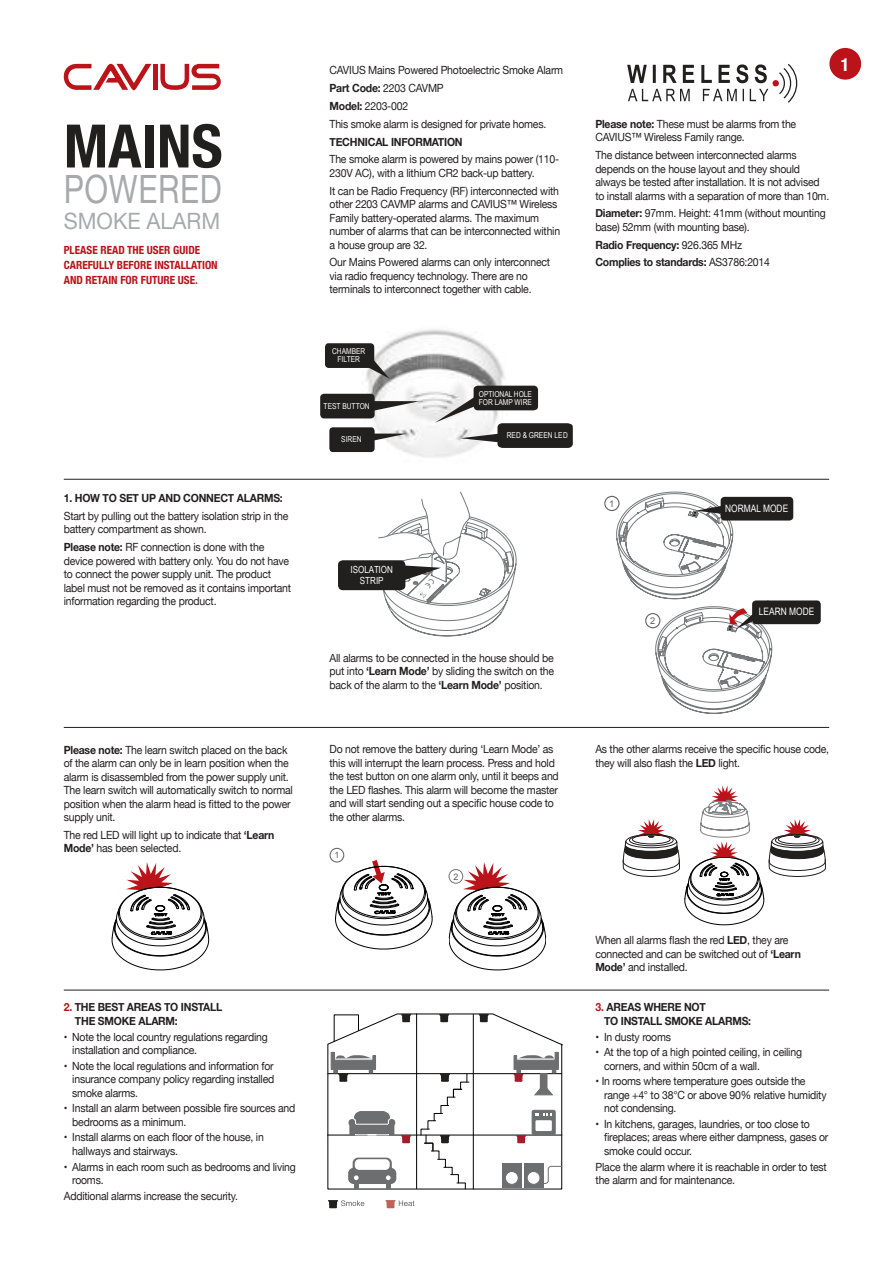
<style>
.page{position:relative;width:893px;height:1263px;background:#fff}
.page>*{position:absolute;margin:0;border:0;box-sizing:border-box;transform-origin:0 0}
.t1{font:700 condensed 60px "Helvetica Neue";color:#221f1f}
.t2{font:39px "Helvetica Neue";letter-spacing:.02em;color:#a7a9ab;scale:.8 1}
.t3{font:22.5px "Helvetica Neue";color:#a7a9ab;scale:.96 1}
.t4{font:700 condensed 18px "Helvetica Neue";color:#fff}
.t5{font:11.25px/13.5px "Helvetica Neue";letter-spacing:-.02em;color:#221f1f;scale:.93 1}
.t6{font:700 11.25px/13.5px "Helvetica Neue";letter-spacing:-.02em;color:#221f1f;scale:.93 1}
.t7{font:700 condensed 11.25px/15px "Helvetica Neue";color:#ba1319}
.t8{font:10.2px "Arial Narrow";color:#fff}
.t9{font:9.75px/11.4px "Arial Narrow";color:#fff;text-align:center}
.t10{font:9.3px "Arial";color:#626366}
.t11{font:9px "Arial";color:#626366}
.t12{font:8.1px/8.9px "Arial Narrow";color:#fff;text-align:center}
.s1{font-weight:700}
.s2{color:#ba1319}
.s3{font-weight:400}
</style>
<div class="page">
<img style="left:354px;top:329px;width:177px;height:129px">
<div style="left:325px;top:343px;width:49px;height:25px;background:#221f1f;border-radius:4px"></div>
<svg style="left:365px;top:358px;width:25px;height:21px"></svg>
<div style="left:474px;top:386px;width:64px;height:24px;background:#221f1f;border-radius:4px"></div>
<div style="left:320px;top:394px;width:55px;height:24px;background:#221f1f;border-radius:4px"></div>
<svg style="left:374px;top:401px;width:46px;height:11px"></svg>
<div style="left:329px;top:427px;width:46px;height:25px;background:#221f1f;border-radius:4px"></div>
<svg style="left:374px;top:433px;width:33px;height:12px"></svg>
<svg style="left:435px;top:396px;width:138px;height:52px"></svg>
<svg style="left:64px;top:64px;width:87px;height:26px"></svg>
<hr style="left:153px;top:64px;width:4px;height:26px;background:#ba1319">
<svg style="left:160px;top:64px;width:61px;height:26px"></svg>
<svg style="left:627px;top:64px;width:171px;height:39px"></svg>
<div style="left:338px;top:560px;width:67px;height:30px;background:#221f1f;border-radius:5px"></div>
<svg style="left:343px;top:492px;width:173px;height:144px"></svg>
<div style="left:604px;top:496px;width:15px;height:15px;border:1px solid #626366;border-radius:50%"></div>
<div style="left:721px;top:497px;width:72px;height:23px;background:#221f1f;border-radius:4px"></div>
<svg style="left:616px;top:492px;width:159px;height:222px"></svg>
<div style="left:752px;top:600px;width:69px;height:24px;background:#221f1f;border-radius:4px"></div>
<div style="left:330px;top:848px;width:14px;height:14px;border:1px solid #626366;border-radius:50%"></div>
<div style="left:448px;top:869px;width:15px;height:15px;border:1px solid #76787a;border-radius:50%"></div>
<hr style="left:64px;top:479px;width:765px;height:1px;background:#221f1f">
<hr style="left:64px;top:727px;width:765px;height:1px;background:#221f1f">
<hr style="left:64px;top:990px;width:765px;height:1px;background:#221f1f">
<svg style="left:328px;top:1200px;width:36px;height:8px"></svg>
<svg style="left:385px;top:1200px;width:29px;height:8px"></svg>
<svg style="left:327px;top:1013px;width:235px;height:176px"></svg>
<div style="left:829px;top:48px;width:32px;height:32px;background:#ba1319;border-radius:50%"></div>
<svg style="left:112px;top:862px;width:97px;height:108px"></svg>
<svg style="left:449px;top:862px;width:97px;height:108px"></svg>
<svg style="left:335px;top:860px;width:97px;height:89px"></svg>
<svg style="left:623px;top:785px;width:203px;height:140px"></svg>
<div style="left:632px;top:835px;width:38px;height:9px;border:1px solid #221f1f;border-radius:50%"></div>
<h1 class="t1" style="left:64px;top:112px;width:160px">MAINS</h1>
<h2 class="t2" style="left:64px;top:161px;width:199px">POWERED</h2>
<h3 class="t3" style="left:64px;top:204px;width:164px">SMOKE ALARM</h3>
<p class="t7" style="left:64px;top:243px;width:155px">PLEASE READ THE USER GUIDE<br>CAREFULLY BEFORE INSTALLATION<br>AND RETAIN FOR FUTURE USE.</p>
<p class="t6" style="left:64px;top:492px;width:237px">1. HOW TO SET UP AND CONNECT ALARMS:</p>
<p class="t5" style="left:64px;top:510px;width:243px">Start by pulling out the battery isolation strip in the battery compartment as shown.</p>
<p class="t5" style="left:64px;top:541px;width:246px"><span class="s1">Please note:</span> RF connection is done with the device powered with battery only. You do not have to connect the power supply unit. The product label must not be removed as it contains important information regarding the product.</p>
<p class="t5" style="left:64px;top:743px;width:248px"><span class="s1">Please note:</span> The learn switch placed on the back of the alarm can only be in learn position when the alarm is disassembled from the power supply unit.<br>The learn switch will automatically switch to normal position when the alarm head is fitted to the power supply unit.</p>
<p class="t5" style="left:64px;top:829px;width:228px">The red LED will light up to indicate that <span class="s1">‘Learn<br>Mode’</span> has been selected.</p>
<p class="t6" style="left:75px;top:1002px;width:160px;text-indent:-11px"><span class="s2">2.</span> THE BEST AREAS TO INSTALL<br>THE SMOKE ALARM:</p>
<p class="t5" style="left:72px;top:1030px;width:212px;text-indent:-9px">• Note the local country regulations regarding installation and compliance.</p>
<p class="t5" style="left:72px;top:1059px;width:219px;text-align:justify;text-indent:-9px">• Note the local regulations and information for insurance company policy regarding installed smoke alarms.</p>
<p class="t5" style="left:72px;top:1102px;width:241px;text-indent:-9px">• Install an alarm between possible fire sources and bedrooms as a minimum.</p>
<p class="t5" style="left:72px;top:1131px;width:208px;text-indent:-9px">• Install alarms on each floor of the house, in hallways and stairways.</p>
<p class="t5" style="left:72px;top:1160px;width:242px;text-indent:-9px">• Alarms in each room such as bedrooms and living rooms.</p>
<p class="t5" style="left:64px;top:1189px;width:189px">Additional alarms increase the security.</p>
<p class="t5" style="left:330px;top:62px;width:253px;line-height:17.7px">CAVIUS Mains Powered Photoelectric Smoke Alarm <span class="s1">Part Code:</span> 2203 CAVMP<br><span class="s1">Model:</span> 2203-002<br>This smoke alarm is designed for private homes.</p>
<p class="t6" style="left:330px;top:136px;width:145px">TECHNICAL INFORMATION</p>
<p class="t5" style="left:330px;top:153px;width:248px">The smoke alarm is powered by mains power (110-<br>230V AC), with a lithium CR2 back-up battery.</p>
<p class="t5" style="left:330px;top:184px;width:250px">It can be Radio Frequency (RF) interconnected with other 2203 CAVMP alarms and CAVIUS™ Wireless Family battery-operated alarms. The maximum number of alarms that can be interconnected within a house group are 32.</p>
<p class="t5" style="left:330px;top:256px;width:239px">Our Mains Powered alarms can only interconnect via radio frequency technology. There are no terminals to interconnect together with cable.</p>
<p class="t12" style="left:332px;top:347px;width:35px">CHAMBER<br>FILTER</p>
<p class="t12" style="left:324px;top:402px;width:48px">TEST BUTTON</p>
<p class="t12" style="left:341px;top:436px;width:22px">SIREN</p>
<p class="t9" style="left:351px;top:565px;width:44px">ISOLATION<br>STRIP</p>
<p class="t12" style="left:479px;top:390px;width:55px;text-align:left">OPTIONAL HOLE<br>FOR LAMP WIRE</p>
<p class="t12" style="left:507px;top:431px;width:63px">RED &amp; GREEN LED</p>
<p class="t5" style="left:330px;top:651px;width:243px;text-align:justify">All alarms to be connected in the house should be put into <span class="s1">‘Learn Mode’</span> by sliding the switch on the back of the alarm to the <span class="s1">‘Learn Mode’</span> position.</p>
<p class="t5" style="left:330px;top:743px;width:248px">Do not remove the battery during ‘Learn Mode’ as this will interrupt the learn process. Press and hold the test button on one alarm only, until it beeps and the LED flashes. This alarm will become the master and will start sending out a specific house code to the other alarms.</p>
<p class="t11" style="left:334px;top:850px;width:6px">1</p>
<p class="t11" style="left:453px;top:871px;width:6px">2</p>
<h3 class="t4" style="left:841px;top:54px;width:10px">1</h3>
<p class="t5" style="left:595px;top:118px;width:218px"><span class="s1">Please note:</span> These must be alarms from the<br>CAVIUS™ Wireless Family range.</p>
<p class="t5" style="left:595px;top:149px;width:253px">The distance between interconnected alarms depends on the house layout and they should always be tested after installation. It is not advised to install alarms with a separation of more than 10m.</p>
<p class="t5" style="left:595px;top:207px;width:249px"><span class="s1">Diameter:</span> 97mm. Height: 41mm (without mounting base) 52mm (with mounting base).</p>
<p class="t6" style="left:595px;top:237px;width:189px;line-height:17.7px">Radio Frequency: <span class="s3">926.365 MHz<br></span>Complies to standards: <span class="s3">AS3786:2014</span></p>
<p class="t10" style="left:609px;top:498px;width:7px">1</p>
<p class="t10" style="left:650px;top:615px;width:7px">2</p>
<p class="t8" style="left:725px;top:504px;width:65px">NORMAL MODE</p>
<p class="t8" style="left:759px;top:608px;width:57px">LEARN MODE</p>
<p class="t5" style="left:595px;top:743px;width:253px">As the other alarms receive the specific house code, they will also flash the <span class="s1">LED</span> light.</p>
<p class="t5" style="left:595px;top:934px;width:223px">When all alarms flash the red <span class="s1">LED</span>, they are connected and can be switched out of <span class="s1">‘Learn<br>Mode’</span> and installed.</p>
<p class="t6" style="left:604px;top:1002px;width:160px;text-indent:-9px"><span class="s2">3.</span> AREAS WHERE NOT<br>TO INSTALL SMOKE ALARMS:</p>
<p class="t5" style="left:596px;top:1030px;width:83px">• In dusty rooms</p>
<p class="t5" style="left:604px;top:1046px;width:214px;text-indent:-9px">• At the top of a high pointed ceiling, in ceiling corners, and within 50cm of a wall.</p>
<p class="t5" style="left:604px;top:1075px;width:241px;text-indent:-9px">• In rooms where temperature goes outside the range +4° to 38°C or above 90% relative humidity not condensing.</p>
<p class="t5" style="left:604px;top:1118px;width:243px;text-indent:-9px">• In kitchens, garages, laundries, or too close to fireplaces; areas where either dampness, gases or smoke could occur.</p>
<p class="t5" style="left:596px;top:1160px;width:250px">Place the alarm where it is reachable in order to test the alarm and for maintenance.</p>
</div>
